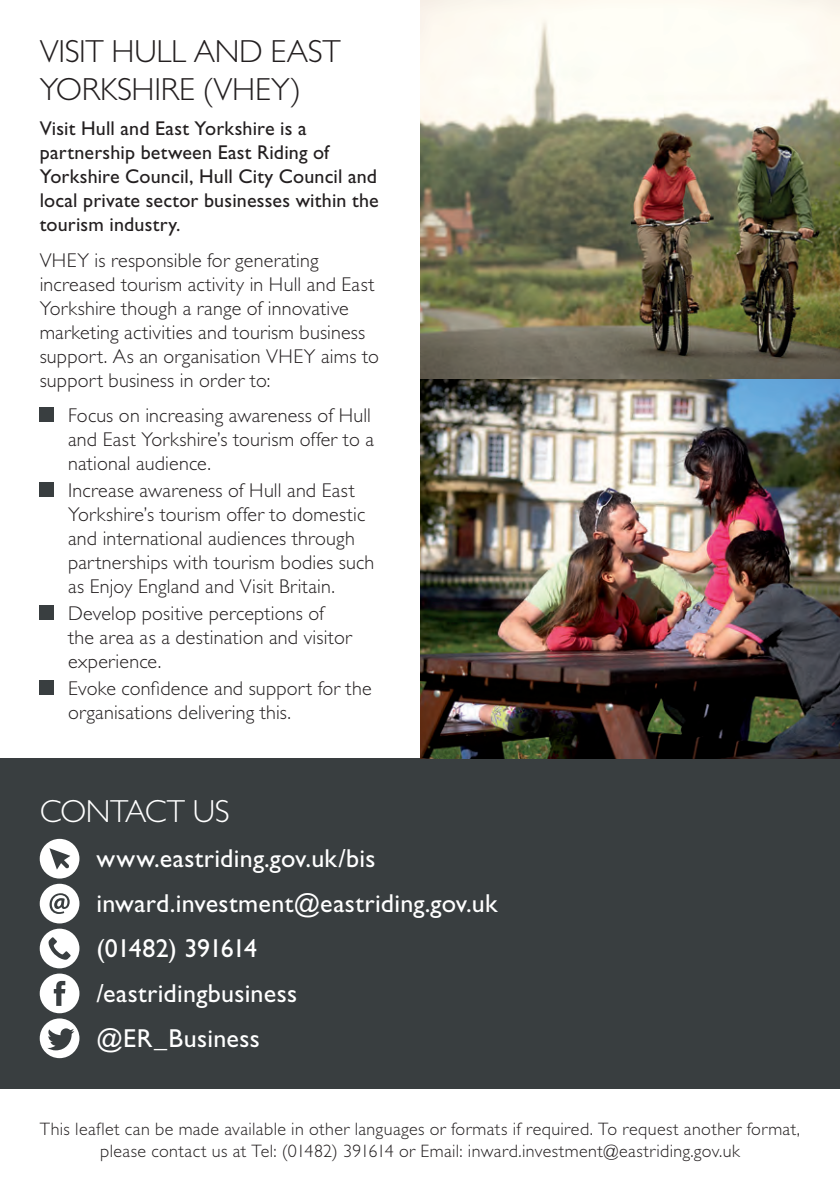
<style>
.page{position:relative;width:840px;height:1191px;background:#fff}
.page>*{position:absolute;margin:0;border:0;box-sizing:border-box;transform-origin:0 0}
.t1{font:300 32px/38.4px "Gill Sans Std";letter-spacing:-.01em;color:#231f20}
.t2{font:300 32px "Gill Sans Std";letter-spacing:-.015em;color:#fff}
.t3{font:26px/44.8px "Gill Sans Std";letter-spacing:.01em;color:#fff}
.t4{font:300 20px/24px "Gill Sans Std";letter-spacing:.01em;color:#231f20}
.t5{font:20px/24px "Gill Sans Std";letter-spacing:.01em;color:#231f20}
.t6{font:300 18px/21.6px "Gill Sans Std";letter-spacing:.02em;color:#231f20;text-align:center}
</style>
<div class="page">
<div style="left:0;top:758px;width:839px;height:331px;background:#393e40"></div>
<div style="left:40px;top:839px;width:39px;height:39px;background:#fff;border-radius:50%"></div>
<svg style="left:49px;top:848px;width:21px;height:21px"></svg>
<div style="left:40px;top:883px;width:39px;height:40px;background:#fff;border-radius:50%"></div>
<svg style="left:49px;top:893px;width:21px;height:21px"></svg>
<div style="left:40px;top:928px;width:39px;height:40px;background:#fff;border-radius:50%"></div>
<svg style="left:48px;top:937px;width:23px;height:22px"></svg>
<div style="left:40px;top:973px;width:39px;height:40px;background:#fff;border-radius:50%"></div>
<svg style="left:54px;top:981px;width:11px;height:25px"></svg>
<div style="left:40px;top:1018px;width:39px;height:40px;background:#fff;border-radius:50%"></div>
<svg style="left:47px;top:1028px;width:27px;height:22px"></svg>
<div style="left:40px;top:408px;width:14px;height:14px;background:#393e40"></div>
<div style="left:40px;top:483px;width:14px;height:14px;background:#393e40"></div>
<div style="left:40px;top:605px;width:14px;height:15px;background:#393e40"></div>
<div style="left:40px;top:680px;width:14px;height:14px;background:#393e40"></div>
<img style="left:420px;top:0;width:419px;height:758px">
<h1 class="t1" style="left:40px;top:32px;width:302px">VISIT HULL AND EAST<br>YORKSHIRE (VHEY)</h1>
<p class="t5" style="left:40px;top:117px;width:340px">Visit Hull and East Yorkshire is a partnership between East Riding of Yorkshire Council, Hull City Council and local private sector businesses within the tourism industry.</p>
<p class="t4" style="left:40px;top:248px;width:340px">VHEY is responsible for generating increased tourism activity in Hull and East Yorkshire though a range of innovative marketing activities and tourism business support. As an organisation VHEY aims to support business in order to:</p>
<p class="t4" style="left:68px;top:403px;width:307px">Focus on increasing awareness of Hull and East Yorkshire’s tourism offer to a national audience.</p>
<p class="t4" style="left:68px;top:478px;width:307px">Increase awareness of Hull and East Yorkshire’s tourism offer to domestic and international audiences through partnerships with tourism bodies such as Enjoy England and Visit Britain.</p>
<p class="t4" style="left:68px;top:601px;width:285px">Develop positive perceptions of the area as a destination and visitor experience.</p>
<p class="t4" style="left:68px;top:676px;width:305px">Evoke confidence and support for the organisations delivering this.</p>
<h1 class="t2" style="left:40px;top:793px;width:192px">CONTACT US</h1>
<h2 class="t3" style="left:96px;top:836px;width:402px">www.eastriding.gov.uk/bis inward.investment@eastriding.gov.uk (01482) 391614<br>/eastridingbusiness<br>@ER_Business</h2>
<p class="t6" style="left:40px;top:1118px;width:761px">This leaflet can be made available in other languages or formats if required. To request another format, please contact us at Tel: (01482) 391614 or Email: inward.investment@eastriding.gov.uk</p>
</div>
